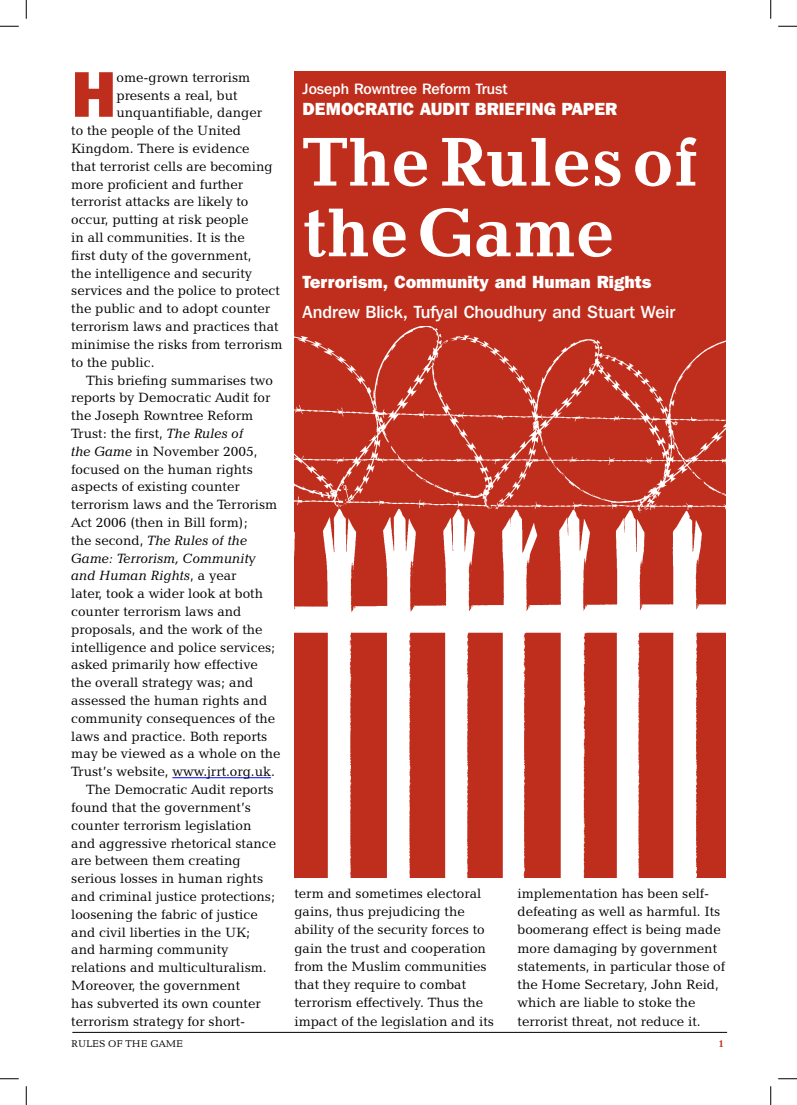
<style>
.page{position:relative;width:797px;height:1105px;background:#fff}
.page>*{position:absolute;margin:0;border:0;box-sizing:border-box;transform-origin:0 0}
.t1{font:700 70.62px/70.6px "Candida BT";color:#fff}
.t2{font:800 64.12px "Franklin Gothic IT Cby BT";color:#bf2d1c}
.t3{font:800 17.5px "Franklin Gothic IT Cby BT";color:#fff}
.t4{font:500 17.5px "Franklin Gothic IT Cby BT";color:#fff}
.t5{font:500 15px "Franklin Gothic IT Cby BT";color:#fff}
.t6{font:13.75px/18.2px "Candida BT";color:#000}
.t7{font:italic 13.75px "Candida BT";color:#000}
.t8{font:10px "Candida BT";color:#000}
.s1{font-style:italic}
.s2{font-style:normal}
</style>
<div class="page">
<hr style="left:72px;top:1032px;width:655px;height:1px;background:#000">
<div style="left:294px;top:71px;width:431px;height:254px;background:#bf2d1c"></div>
<hr style="left:172px;top:777px;width:99px;height:1px;background:#00f">
<img style="left:294px;top:325px;width:431px;height:552px">
<svg style="left:0;top:25px;width:19px;height:2px"></svg>
<svg style="left:778px;top:25px;width:19px;height:2px"></svg>
<svg style="left:0;top:1078px;width:19px;height:1px"></svg>
<svg style="left:778px;top:1078px;width:19px;height:1px"></svg>
<svg style="left:25px;top:0;width:2px;height:19px"></svg>
<svg style="left:25px;top:1086px;width:2px;height:19px"></svg>
<svg style="left:770px;top:0;width:1px;height:19px"></svg>
<svg style="left:770px;top:1086px;width:1px;height:19px"></svg>
<h2 class="t2" style="left:71px;top:53px;width:47px">H</h2>
<p class="t6" style="left:116px;top:68px;width:135px">ome-grown terrorism</p>
<p class="t6" style="left:116px;top:85px;width:122px">presents a real, but</p>
<p class="t6" style="left:116px;top:103px;width:147px">unquantifiable, danger</p>
<p class="t6" style="left:71px;top:121px;width:171px">to the people of the United</p>
<p class="t6" style="left:71px;top:139px;width:180px">Kingdom. There is evidence</p>
<p class="t6" style="left:71px;top:157px;width:203px">that terrorist cells are becoming</p>
<p class="t6" style="left:71px;top:174px;width:173px">more proficient and further</p>
<p class="t6" style="left:71px;top:192px;width:179px">terrorist attacks are likely to</p>
<p class="t6" style="left:71px;top:210px;width:179px">occur, putting at risk people</p>
<p class="t6" style="left:71px;top:228px;width:175px">in all communities. It is the</p>
<p class="t6" style="left:71px;top:246px;width:182px">first duty of the government,</p>
<p class="t6" style="left:71px;top:263px;width:182px">the intelligence and security</p>
<p class="t6" style="left:71px;top:281px;width:210px">services and the police to protect</p>
<p class="t6" style="left:71px;top:299px;width:200px">the public and to adopt counter</p>
<p class="t6" style="left:71px;top:317px;width:209px">terrorism laws and practices that</p>
<p class="t6" style="left:71px;top:335px;width:213px">minimise the risks from terrorism</p>
<p class="t6" style="left:71px;top:353px;width:85px">to the public.</p>
<p class="t6" style="left:86px;top:370px;width:188px">This briefing summarises two</p>
<p class="t6" style="left:71px;top:388px;width:200px">reports by Democratic Audit for</p>
<p class="t6" style="left:71px;top:406px;width:183px">the Joseph Rowntree Reform</p>
<p class="t6" style="left:71px;top:424px;width:174px">Trust: the first, <span class="s1">The Rules of</span></p>
<p class="t6" style="left:71px;top:442px;width:188px"><span class="s1">the Game</span> in November 2005,</p>
<p class="t6" style="left:71px;top:459px;width:183px">focused on the human rights</p>
<p class="t6" style="left:71px;top:477px;width:170px">aspects of existing counter</p>
<p class="t6" style="left:71px;top:495px;width:207px">terrorism laws and the Terrorism</p>
<p class="t6" style="left:71px;top:513px;width:178px">Act 2006 (then in Bill form);</p>
<p class="t7" style="left:71px;top:532px;width:177px"><span class="s2">the second,</span> The Rules of the</p>
<p class="t7" style="left:71px;top:549px;width:186px">Game: Terrorism, Community</p>
<p class="t7" style="left:71px;top:567px;width:167px">and Human Rights<span class="s2">, a year</span></p>
<p class="t6" style="left:71px;top:584px;width:193px">later, took a wider look at both</p>
<p class="t6" style="left:71px;top:602px;width:172px">counter terrorism laws and</p>
<p class="t6" style="left:71px;top:620px;width:193px">proposals, and the work of the</p>
<p class="t6" style="left:71px;top:637px;width:206px">intelligence and police services;</p>
<p class="t6" style="left:71px;top:655px;width:188px">asked primarily how effective</p>
<p class="t6" style="left:71px;top:673px;width:183px">the overall strategy was; and</p>
<p class="t6" style="left:71px;top:691px;width:197px">assessed the human rights and</p>
<p class="t6" style="left:71px;top:709px;width:205px">community consequences of the</p>
<p class="t6" style="left:71px;top:726px;width:197px">laws and practice. Both reports</p>
<p class="t6" style="left:71px;top:744px;width:211px">may be viewed as a whole on the</p>
<p class="t6" style="left:71px;top:762px;width:205px">Trust’s website, www.jrrt.org.uk.</p>
<p class="t6" style="left:86px;top:780px;width:189px">The Democratic Audit reports</p>
<p class="t6" style="left:71px;top:798px;width:181px">found that the government’s</p>
<p class="t6" style="left:71px;top:815px;width:182px">counter terrorism legislation</p>
<p class="t6" style="left:71px;top:833px;width:206px">and aggressive rhetorical stance</p>
<p class="t6" style="left:71px;top:851px;width:171px">are between them creating</p>
<p class="t6" style="left:71px;top:869px;width:193px">serious losses in human rights</p>
<p class="t6" style="left:71px;top:887px;width:206px">and criminal justice protections;</p>
<p class="t6" style="left:71px;top:905px;width:188px">loosening the fabric of justice</p>
<p class="t6" style="left:71px;top:922px;width:181px">and civil liberties in the UK;</p>
<p class="t6" style="left:71px;top:940px;width:159px">and harming community</p>
<p class="t6" style="left:71px;top:958px;width:197px">relations and multiculturalism.</p>
<p class="t6" style="left:71px;top:976px;width:170px">Moreover, the government</p>
<p class="t6" style="left:71px;top:994px;width:191px">has subverted its own counter</p>
<p class="t6" style="left:71px;top:1011px;width:176px">terrorism strategy for short-</p>
<p class="t8" style="left:71px;top:1037px;width:113px">RULES OF THE GAME</p>
<p class="t5" style="left:302px;top:79px;width:206px">Joseph Rowntree Reform Trust</p>
<p class="t3" style="left:302px;top:98px;width:316px">DEMOCRATIC AUDIT BRIEFING PAPER</p>
<h1 class="t1" style="left:302px;top:125px;width:397px">The Rules of the Game</h1>
<p class="t3" style="left:302px;top:271px;width:351px">Terrorism, Community and Human Rights</p>
<p class="t4" style="left:302px;top:301px;width:374px">Andrew Blick, Tufyal Choudhury and Stuart Weir</p>
<p class="t6" style="left:294px;top:884px;width:201px">term and sometimes electoral gains, thus prejudicing the ability of the security forces to gain the trust and cooperation from the Muslim communities that they require to combat terrorism effectively. Thus the impact of the legislation and its</p>
<p class="t6" style="left:517px;top:884px;width:209px">implementation has been self&shy;defeating as well as harmful. Its boomerang effect is being made more damaging by government statements, in particular those of the Home Secretary, John Reid, which are liable to stoke the terrorist threat, not reduce it.</p>
</div>
